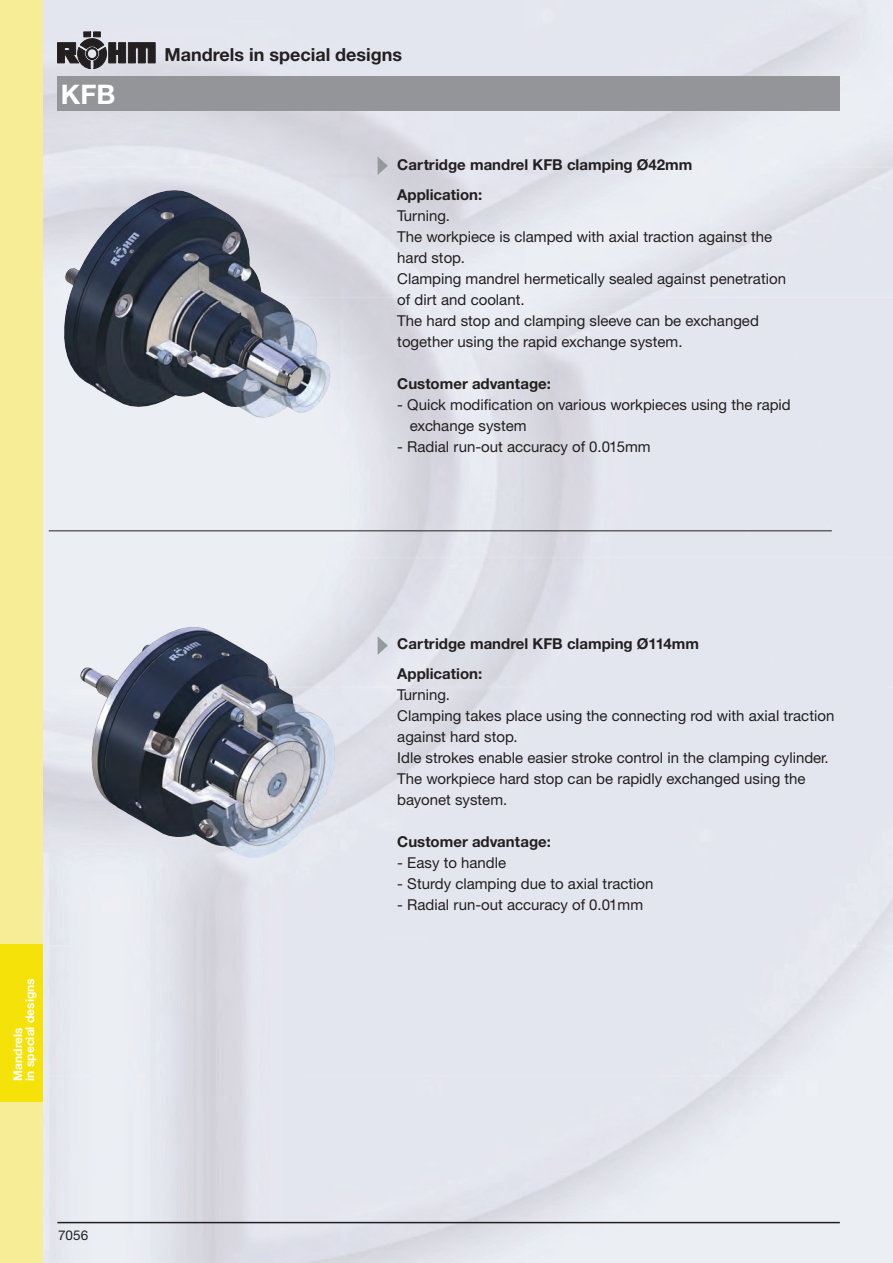
<style>
.page{position:relative;width:893px;height:1263px;background:#fff}
.page>*{position:absolute;margin:0;border:0;box-sizing:border-box;transform-origin:0 0}
.t1{font:700 27px "Helvetica Neue CE";color:#fff}
.t2{font:700 18px "Helvetica Neue CE";color:#231f20}
.t3{font:15px/21px "Helvetica Neue CE";color:#231f20}
.t4{font:700 15px/30px "Helvetica Neue CE";color:#231f20}
.t5{font:13.5px "Helvetica Neue CE";color:#231f20}
.t6{font:700 12px/12px "Helvetica Neue CE";color:#fff}
</style>
<div class="page">
<img style="left:43px;top:0;width:850px;height:1263px">
<svg style="left:57px;top:32px;width:98px;height:37px;background:#7c7b80"></svg>
<hr style="left:57px;top:1222px;width:783px;height:1px;background:#231f20">
<div style="left:57px;top:77px;width:783px;height:34px;background:#939598"></div>
<hr style="left:49px;top:530px;width:783px;height:1px;background:#231f20">
<img style="left:126px;top:190px;width:49px;height:20px">
<img style="left:130px;top:627px;width:63px;height:37px">
<div style="left:0;top:0;width:43px;height:1263px;background:#f8ed97"></div>
<div style="left:0;top:944px;width:43px;height:158px;background:#f5e209"></div>
<svg style="left:378px;top:156px;width:10px;height:19px"></svg>
<svg style="left:378px;top:636px;width:10px;height:19px"></svg>
<h1 class="t1" style="left:61px;top:78px;width:56px">KFB</h1>
<p class="t2" style="left:164px;top:44px;width:239px">Mandrels in special designs</p>
<p class="t4" style="left:397px;top:149px;width:297px">Cartridge mandrel KFB clamping Ø42mm<br>Application:</p>
<p class="t3" style="left:397px;top:205px;width:390px">Turning.<br>The workpiece is clamped with axial traction against the hard stop.<br>Clamping mandrel hermetically sealed against penetration of dirt and coolant.<br>The hard stop and clamping sleeve can be exchanged together using the rapid exchange system.</p>
<p class="t4" style="left:397px;top:368px;width:155px">Customer advantage:</p>
<p class="t3" style="left:410px;top:394px;width:383px;text-indent:-13px">- Quick modification on various workpieces using the rapid exchange system</p>
<p class="t3" style="left:397px;top:436px;width:255px">- Radial run-out accuracy of 0.015mm</p>
<p class="t6" style="left:12px;top:1081px;width:104px;rotate:-90deg">Mandrels<br>in special designs</p>
<p class="t5" style="left:58px;top:1227px;width:32px">7056</p>
<p class="t4" style="left:397px;top:629px;width:303px">Cartridge mandrel KFB clamping Ø114mm<br>Application:</p>
<p class="t3" style="left:397px;top:685px;width:439px">Turning.<br>Clamping takes place using the connecting rod with axial traction against hard stop.<br>Idle strokes enable easier stroke control in the clamping cylinder.<br>The workpiece hard stop can be rapidly exchanged using the bayonet system.</p>
<p class="t4" style="left:397px;top:827px;width:155px">Customer advantage:</p>
<p class="t3" style="left:397px;top:853px;width:110px">- Easy to handle</p>
<p class="t3" style="left:397px;top:874px;width:258px">- Sturdy clamping due to axial traction</p>
<p class="t3" style="left:397px;top:895px;width:247px">- Radial run-out accuracy of 0.01mm</p>
</div>
